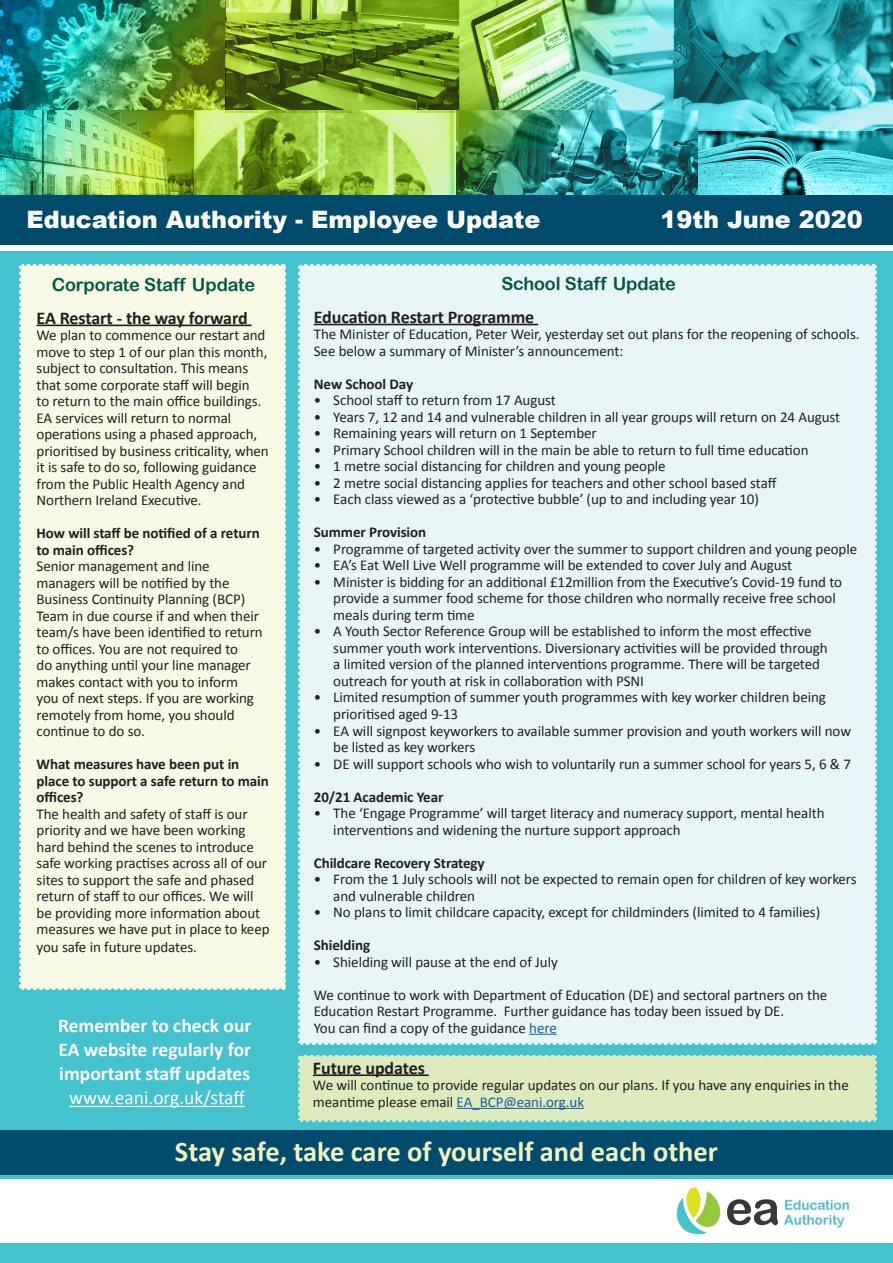
<style>
.page{position:relative;width:893px;height:1263px;background:#fff}
.page>*{position:absolute;margin:0;border:0;box-sizing:border-box;transform-origin:0 0}
.t1{font:700 28.5px "Calibri";color:#f0f3c1}
.t2{font:900 24px "Arial";color:#fff}
.t3{font:700 19.5px "Calibri";color:#fff}
.t4{font:19.5px "Calibri";color:#fff}
.t5{font:700 18px "Calibri";letter-spacing:-.005em;color:#231f20}
.t6{font:18px "Arial Rounded MT Bold";letter-spacing:-.005em;color:#055648}
.t7{font:15px/16.5px "Calibri";letter-spacing:-.005em;color:#231f20}
.t8{font:700 15px/16.5px "Calibri";letter-spacing:-.005em;color:#231f20}
.s1{color:#175d9e}
</style>
<div class="page">
<div style="left:0;top:252px;width:893px;height:1011px;background:#44c2ce"></div>
<div style="left:0;top:1130px;width:893px;height:44px;background:#004b6c"></div>
<div style="left:19px;top:264px;width:267px;height:726px;background:#f8fae5"></div>
<img style="left:0;top:0;width:892px;height:196px">
<div style="left:0;top:196px;width:893px;height:49px;background:#004b6c"></div>
<div style="left:0;top:1179px;width:893px;height:64px;background:#fff"></div>
<img style="left:676px;top:1187px;width:174px;height:48px">
<hr style="left:37px;top:325px;width:215px;height:1px;background:#231f20">
<hr style="left:69px;top:1106px;width:176px;height:1px;background:#fff">
<div style="left:298px;top:1055px;width:579px;height:67px;background:#ddebbf"></div>
<div style="left:298px;top:264px;width:579px;height:781px;background:#e9f6f8"></div>
<hr style="left:313px;top:1074px;width:116px;height:2px;background:#231f20">
<hr style="left:457px;top:1108px;width:127px;height:1px;background:#175d9e">
<p class="t2" style="left:26px;top:202px;width:516px">Education Authority - Employee Update</p>
<p class="t2" style="left:660px;top:202px;width:204px">19th June 2020</p>
<p class="t6" style="left:52px;top:274px;width:205px">Corporate Staff Update</p>
<p class="t5" style="left:37px;top:306px;width:213px">EA Restart - the way forward</p>
<p class="t7" style="left:37px;top:327px;width:234px">We plan to commence our restart and move to step 1 of our plan this month, subject to consultation. This means that some corporate staff will begin<br>to return to the main office buildings.<br>EA services will return to normal operations using a phased approach, prioritised by business criticality, when it is safe to do so, following guidance from the Public Health Agency and Northern Ireland Executive.</p>
<p class="t8" style="left:37px;top:525px;width:225px">How will staff be notified of a return to main offices?</p>
<p class="t7" style="left:37px;top:558px;width:228px">Senior management and line managers will be notified by the<br>Business Continuity Planning (BCP)<br>Team in due course if and when their team/s have been identified to return to offices. You are not required to<br>do anything until your line manager makes contact with you to inform you of next steps. If you are working remotely from home, you should continue to do so.</p>
<p class="t8" style="left:37px;top:756px;width:234px">What measures have been put in place to support a safe return to main offices?</p>
<p class="t7" style="left:37px;top:806px;width:235px">The health and safety of staff is our priority and we have been working hard behind the scenes to introduce safe working practises across all of our sites to support the safe and phased return of staff to our offices. We will be providing more information about measures we have put in place to keep</p>
<p class="t7" style="left:37px;top:939px;width:162px">you safe in future updates.</p>
<p class="t3" style="left:58px;top:1013px;width:195px">Remember to check our</p>
<p class="t3" style="left:58px;top:1037px;width:194px">EA website regularly for</p>
<p class="t3" style="left:59px;top:1061px;width:192px">important staff updates</p>
<p class="t4" style="left:69px;top:1085px;width:178px">www.eani.org.uk/staff</p>
<p class="t6" style="left:501px;top:273px;width:176px">School Staff Update</p>
<p class="t5" style="left:314px;top:305px;width:222px">Education Restart Programme</p>
<p class="t7" style="left:314px;top:326px;width:547px">The Minister of Education, Peter Weir, yesterday set out plans for the reopening of schools.<br>See below a summary of Minister’s announcement:</p>
<p class="t8" style="left:314px;top:376px;width:101px">New School Day</p>
<p class="t7" style="left:314px;top:392px;width:244px">• School staff to return from 17 August</p>
<p class="t7" style="left:314px;top:409px;width:528px">• Years 7, 12 and 14 and vulnerable children in all year groups will return on 24 August</p>
<p class="t7" style="left:314px;top:425px;width:284px">• Remaining years will return on 1 September</p>
<p class="t7" style="left:314px;top:442px;width:496px">• Primary School children will in the main be able to return to full time education</p>
<p class="t7" style="left:314px;top:458px;width:353px">• 1 metre social distancing for children and young people</p>
<p class="t7" style="left:314px;top:475px;width:464px">• 2 metre social distancing applies for teachers and other school based staff</p>
<p class="t7" style="left:314px;top:491px;width:447px">• Each class viewed as a ‘protective bubble’ (up to and including year 10)</p>
<p class="t8" style="left:314px;top:524px;width:114px">Summer Provision</p>
<p class="t7" style="left:314px;top:541px;width:545px">• Programme of targeted activity over the summer to support children and young people</p>
<p class="t7" style="left:314px;top:557px;width:480px">• EA’s Eat Well Live Well programme will be extended to cover July and August</p>
<p class="t7" style="left:333px;top:574px;width:510px;text-indent:-20px">• Minister is bidding for an additional £12million from the Executive’s Covid-19 fund to provide a summer food scheme for those children who normally receive free school meals during term time</p>
<p class="t7" style="left:333px;top:623px;width:496px;text-indent:-20px">• A Youth Sector Reference Group will be established to inform the most effective summer youth work interventions. Diversionary activities will be provided through a limited version of the planned interventions programme. There will be targeted outreach for youth at risk in collaboration with PSNI</p>
<p class="t7" style="left:333px;top:689px;width:494px;text-indent:-20px">• Limited resumption of summer youth programmes with key worker children being prioritised aged 9-13</p>
<p class="t7" style="left:333px;top:722px;width:519px;text-indent:-20px">• EA will signpost keyworkers to available summer provision and youth workers will now be listed as key workers</p>
<p class="t7" style="left:314px;top:755px;width:539px">• DE will support schools who wish to voluntarily run a summer school for years 5, 6 &amp; 7</p>
<p class="t8" style="left:314px;top:788px;width:131px">20/21 Academic Year</p>
<p class="t7" style="left:333px;top:805px;width:493px;text-indent:-20px">• The ‘Engage Programme’ will target literacy and numeracy support, mental health interventions and widening the nurture support approach</p>
<p class="t8" style="left:314px;top:854px;width:172px">Childcare Recovery Strategy</p>
<p class="t7" style="left:333px;top:871px;width:525px;text-indent:-20px">• From the 1 July schools will not be expected to remain open for children of key workers and vulnerable children</p>
<p class="t7" style="left:314px;top:904px;width:508px">• No plans to limit childcare capacity, except for childminders (limited to 4 families)</p>
<p class="t8" style="left:314px;top:937px;width:58px">Shielding</p>
<p class="t7" style="left:314px;top:953px;width:246px">• Shielding will pause at the end of July</p>
<p class="t7" style="left:314px;top:986px;width:515px">We continue to work with Department of Education (DE) and sectoral partners on the<br>Education Restart Programme. Further guidance has today been issued by DE.</p>
<p class="t7" style="left:314px;top:1019px;width:244px">You can find a copy of the guidance <span class="s1">here</span></p>
<p class="t5" style="left:313px;top:1056px;width:113px">Future updates</p>
<p class="t7" style="left:313px;top:1077px;width:537px">We will continue to provide regular updates on our plans. If you have any enquiries in the meantime please email <span class="s1">EA_BCP@eani.org.uk</span></p>
<p class="t1" style="left:175px;top:1133px;width:545px">Stay safe, take care of yourself and each other</p>
</div>
